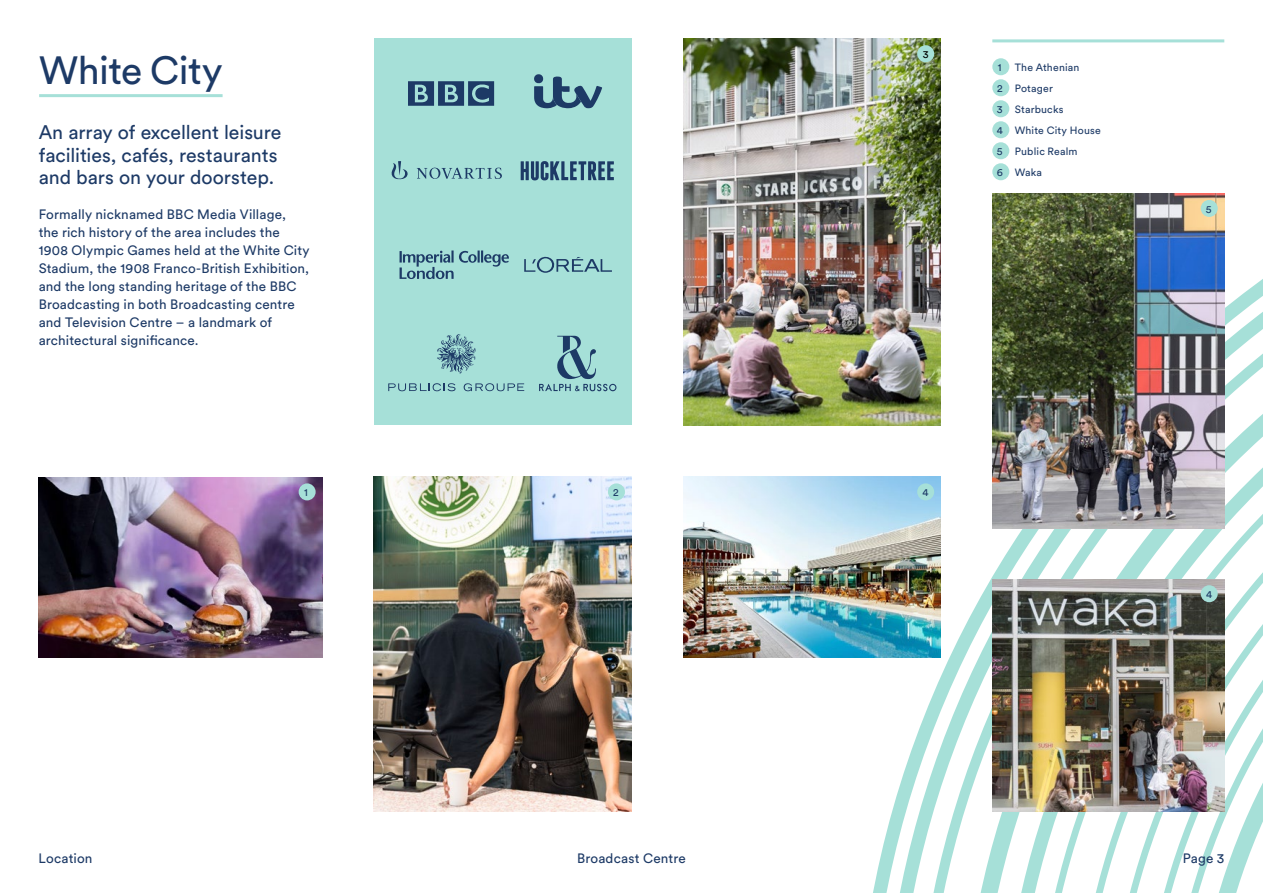
<style>
.page{position:relative;width:1263px;height:893px;background:#fff}
.page>*{position:absolute;margin:0;border:0;box-sizing:border-box;transform-origin:0 0}
.t1{font:39px "Circular Std";letter-spacing:-.015em;color:#1d3a66}
.t2{font:19.5px/22.5px "Circular Std";letter-spacing:-.005em;color:#1d3a66}
.t3{font:13.5px/18px "Circular Std";letter-spacing:.01em;color:#1d3a66}
.t4{font:10.5px/21px "Circular Std";letter-spacing:.02em;color:#1d3a66}
.t5{font:10.5px "Circular Std";color:#000}
</style>
<div class="page">
<svg style="left:882px;top:116px;width:128px;height:777px"></svg>
<svg style="left:915px;top:149px;width:310px;height:744px"></svg>
<svg style="left:961px;top:195px;width:264px;height:698px"></svg>
<svg style="left:1000px;top:235px;width:225px;height:658px"></svg>
<svg style="left:1033px;top:268px;width:230px;height:625px"></svg>
<svg style="left:1073px;top:307px;width:190px;height:586px"></svg>
<svg style="left:1106px;top:340px;width:157px;height:553px"></svg>
<svg style="left:1139px;top:373px;width:124px;height:520px"></svg>
<svg style="left:1165px;top:400px;width:98px;height:493px"></svg>
<svg style="left:1192px;top:426px;width:71px;height:467px"></svg>
<img style="left:992px;top:580px;width:232px;height:232px">
<img style="left:683px;top:477px;width:258px;height:180px">
<div style="left:992px;top:58px;width:17px;height:17px;background:#a6e0d8;border-radius:50%"></div>
<div style="left:992px;top:79px;width:17px;height:17px;background:#a6e0d8;border-radius:50%"></div>
<div style="left:992px;top:100px;width:17px;height:17px;background:#a6e0d8;border-radius:50%"></div>
<div style="left:992px;top:121px;width:17px;height:17px;background:#a6e0d8;border-radius:50%"></div>
<div style="left:992px;top:142px;width:17px;height:17px;background:#a6e0d8;border-radius:50%"></div>
<div style="left:992px;top:163px;width:17px;height:17px;background:#a6e0d8;border-radius:50%"></div>
<img style="left:39px;top:477px;width:283px;height:180px">
<img style="left:992px;top:193px;width:232px;height:335px">
<hr style="left:992px;top:39px;width:232px;height:3px;background:#a6e0d8">
<div style="left:299px;top:483px;width:17px;height:17px;background:#a6e0d8;border-radius:50%"></div>
<img style="left:374px;top:477px;width:257px;height:335px">
<div style="left:608px;top:483px;width:17px;height:17px;background:#a6e0d8;border-radius:50%"></div>
<img style="left:683px;top:39px;width:258px;height:386px">
<div style="left:917px;top:45px;width:17px;height:17px;background:#a6e0d8;border-radius:50%"></div>
<div style="left:917px;top:483px;width:17px;height:17px;background:#a6e0d8;border-radius:50%"></div>
<div style="left:1201px;top:585px;width:17px;height:17px;background:#a6e0d8;border-radius:50%"></div>
<div style="left:1201px;top:200px;width:17px;height:17px;background:#a6e0d8;border-radius:50%"></div>
<div style="left:374px;top:39px;width:257px;height:386px;background:#a6e0d8"></div>
<svg style="left:539px;top:336px;width:77px;height:55px"></svg>
<svg style="left:437px;top:334px;width:39px;height:40px"></svg>
<svg style="left:388px;top:383px;width:67px;height:8px"></svg>
<svg style="left:464px;top:383px;width:60px;height:8px"></svg>
<svg style="left:408px;top:81px;width:86px;height:25px"></svg>
<svg style="left:534px;top:74px;width:68px;height:34px"></svg>
<svg style="left:524px;top:256px;width:88px;height:17px"></svg>
<svg style="left:399px;top:250px;width:110px;height:29px"></svg>
<svg style="left:521px;top:161px;width:93px;height:19px"></svg>
<svg style="left:391px;top:161px;width:17px;height:18px"></svg>
<svg style="left:417px;top:167px;width:85px;height:12px"></svg>
<hr style="left:39px;top:94px;width:184px;height:3px;background:#a6e0d8">
<h1 class="t1" style="left:39px;top:46px;width:185px">White City</h1>
<h2 class="t2" style="left:39px;top:121px;width:244px">An array of excellent leisure facilities, cafés, restaurants and bars on your doorstep.</h2>
<p class="t3" style="left:39px;top:205px;width:273px">Formally nicknamed BBC Media Village,<br>the rich history of the area includes the 1908 Olympic Games held at the White City Stadium, the 1908 Franco-British Exhibition, and the long standing heritage of the BBC Broadcasting in both Broadcasting centre and Television Centre – a landmark of architectural significance.</p>
<p class="t4" style="left:304px;top:482px;width:5px">1</p>
<p class="t4" style="left:613px;top:482px;width:7px">2</p>
<p class="t5" style="left:923px;top:48px;width:7px">3</p>
<p class="t4" style="left:997px;top:56px;width:106px">1 The Athenian<br>2 Potager<br>3 Starbucks<br>4 White City House<br>5 Public Realm<br>6 Waka</p>
<p class="t4" style="left:1206px;top:198px;width:7px">5</p>
<p class="t4" style="left:922px;top:482px;width:8px">4</p>
<p class="t4" style="left:1206px;top:584px;width:8px">4</p>
<p class="t3" style="left:39px;top:849px;width:55px">Location</p>
<p class="t3" style="left:577px;top:849px;width:110px">Broadcast Centre</p>
<p class="t3" style="left:1183px;top:849px;width:43px">Page 3</p>
</div>
